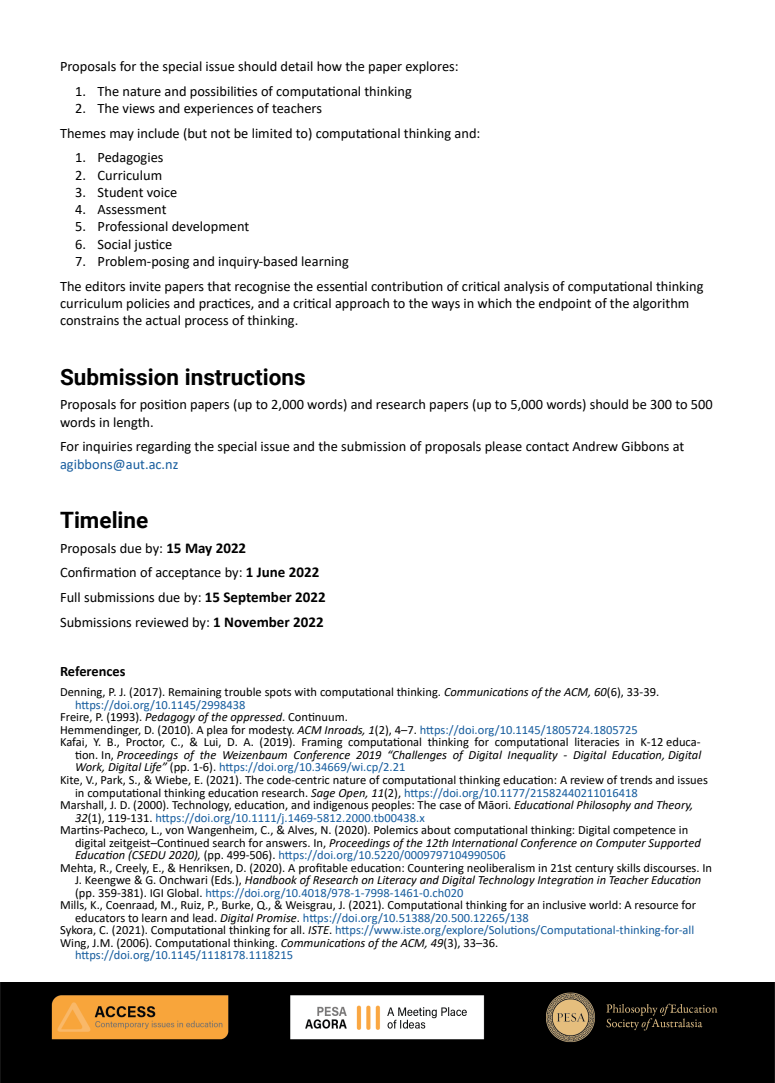
<style>
.page{position:relative;width:775px;height:1083px;background:#fff}
.page>*{position:absolute;margin:0;border:0;box-sizing:border-box;transform-origin:0 0}
.Heading{font:700 22.5px "Roboto";color:#000}
.t1{font:14.38px/17.2px "Calibri";color:#000}
.Paragraph_Bold{font:700 14.38px "Calibri";color:#000}
.References{font:12.5px/12.5px "Calibri";color:#000}
.References-2{font:12.5px "Calibri";color:#175d9e}
.s1{color:#175d9e}
.s2{font-weight:700;font-size:15px}
.s3{font-style:italic}
.s4{color:#000}
.s5{font-style:italic;color:#000}
</style>
<div class="page">
<img style="left:0;top:982px;width:774px;height:100px">
<p class="t1" style="left:60px;top:57px;width:400px">Proposals for the special issue should detail how the paper explores:</p>
<p class="t1" style="left:75px;top:82px;width:338px">1. The nature and possibilities of computational thinking</p>
<p class="t1" style="left:75px;top:99px;width:248px">2. The views and experiences of teachers</p>
<p class="t1" style="left:60px;top:124px;width:421px">Themes may include (but not be limited to) computational thinking and:</p>
<p class="t1" style="left:75px;top:149px;width:90px">1. Pedagogies</p>
<p class="t1" style="left:75px;top:166px;width:88px">2. Curriculum</p>
<p class="t1" style="left:75px;top:183px;width:104px">3. Student voice</p>
<p class="t1" style="left:75px;top:200px;width:93px">4. Assessment</p>
<p class="t1" style="left:75px;top:218px;width:176px">5. Professional development</p>
<p class="t1" style="left:75px;top:235px;width:99px">6. Social justice</p>
<p class="t1" style="left:75px;top:252px;width:275px">7. Problem-posing and inquiry-based learning</p>
<p class="t1" style="left:60px;top:277px;width:644px">The editors invite papers that recognise the essential contribution of critical analysis of computational thinking curriculum policies and practices, and a critical approach to the ways in which the endpoint of the algorithm constrains the actual process of thinking.</p>
<p class="Heading" style="left:60px;top:361px;width:247px">Submission instructions</p>
<p class="t1" style="left:60px;top:395px;width:653px">Proposals for position papers (up to 2,000 words) and research papers (up to 5,000 words) should be 300 to 500 words in length.</p>
<p class="t1" style="left:60px;top:437px;width:625px">For inquiries regarding the special issue and the submission of proposals please contact Andrew Gibbons at <span class="s1">agibbons@aut.ac.nz</span></p>
<p class="Heading" style="left:60px;top:504px;width:90px">Timeline</p>
<p class="t1" style="left:60px;top:539px;width:187px">Proposals due by: <span class="s2">15 May 2022</span></p>
<p class="t1" style="left:60px;top:563px;width:260px">Confirmation of acceptance by: <span class="s2">1 June 2022</span></p>
<p class="t1" style="left:60px;top:588px;width:267px">Full submissions due by: <span class="s2">15 September 2022</span></p>
<p class="t1" style="left:60px;top:613px;width:265px">Submissions reviewed by: <span class="s2">1 November 2022</span></p>
<p class="Paragraph_Bold" style="left:60px;top:661px;width:67px">References</p>
<p class="References" style="left:75px;top:685px;width:585px;text-indent:-15px">Denning, P. J. (2017). Remaining trouble spots with computational thinking. <span class="s3">Communications of the ACM, 60</span>(6), 33-39. <span class="s1">https://doi.org/10.1145/2998438</span></p>
<p class="References" style="left:60px;top:710px;width:289px">Freire, P. (1993). <span class="s3">Pedagogy of the oppressed</span>. Continuum.</p>
<p class="References" style="left:60px;top:723px;width:579px">Hemmendinger, D. (2010). A plea for modesty. <span class="s3">ACM Inroads, 1</span>(2), 4–7. <span class="s1">https://doi.org/10.1145/1805724.1805725</span></p>
<p class="References" style="left:75px;top:735px;width:627px;text-align:justify;text-indent:-15px">Kafai, Y. B., Proctor, C., &amp; Lui, D. A. (2019). Framing computational thinking for computational literacies in K-12 educa&shy;tion. In, <span class="s3">Proceedings of the Weizenbaum Conference 2019 “Challenges of Digital Inequality - Digital Education, Digital Work, Digital Life”</span> (pp. 1-6). <span class="s1">https://doi.org/10.34669/wi.cp/2.21</span></p>
<p class="References" style="left:75px;top:773px;width:634px;text-indent:-15px">Kite, V., Park, S., &amp; Wiebe, E. (2021). The code-centric nature of computational thinking education: A review of trends and issues in computational thinking education research. <span class="s3">Sage Open, 11</span>(2), <span class="s1">https://doi.org/10.1177/21582440211016418</span></p>
<p class="References" style="left:75px;top:798px;width:619px;text-indent:-15px">Marshall, J. D. (2000). Technology, education, and indigenous peoples: The case of Māori. <span class="s3">Educational Philosophy and Theory,<br>32</span>(1), 119-131. <span class="s1">https://doi.org/10.1111/j.1469-5812.2000.tb00438.x</span></p>
<p class="References" style="left:75px;top:823px;width:626px;text-indent:-15px">Martins-Pacheco, L., von Wangenheim, C., &amp; Alves, N. (2020). Polemics about computational thinking: Digital competence in digital zeitgeist–Continued search for answers. In, <span class="s3">Proceedings of the 12th International Conference on Computer Supported<br>Education (CSEDU 2020),</span> (pp. 499-506). <span class="s1">https://doi.org/10.5220/0009797104990506</span></p>
<p class="References" style="left:75px;top:860px;width:638px;text-indent:-15px">Mehta, R., Creely, E., &amp; Henriksen, D. (2020). A profitable education: Countering neoliberalism in 21st century skills discourses. In<br>J. Keengwe &amp; G. Onchwari (Eds.), <span class="s3">Handbook of Research on Literacy and Digital Technology Integration in Teacher Education </span>(pp. 359-381). IGI Global. <span class="s1">https://doi.org/10.4018/978-1-7998-1461-0.ch020</span></p>
<p class="References" style="left:75px;top:898px;width:622px;text-indent:-15px">Mills, K., Coenraad, M., Ruiz, P., Burke, Q., &amp; Weisgrau, J. (2021). Computational thinking for an inclusive world: A resource for educators to learn and lead. <span class="s3">Digital Promise</span>. <span class="s1">https://doi.org/10.51388/20.500.12265/138</span></p>
<p class="References-2" style="left:60px;top:921px;width:635px"><span class="s4">Sykora, C. (2021). Computational thinking for all.</span> <span class="s5">ISTE</span><span class="s4">.</span> https://www.iste.org/explore/Solutions/Computational-thinking-for-all</p>
<p class="References" style="left:75px;top:935px;width:424px;text-indent:-15px">Wing, J.M. (2006). Computational thinking. <span class="s3">Communications of the ACM, 49</span>(3), 33–36. <span class="s1">https://doi.org/10.1145/1118178.1118215</span></p>
</div>
